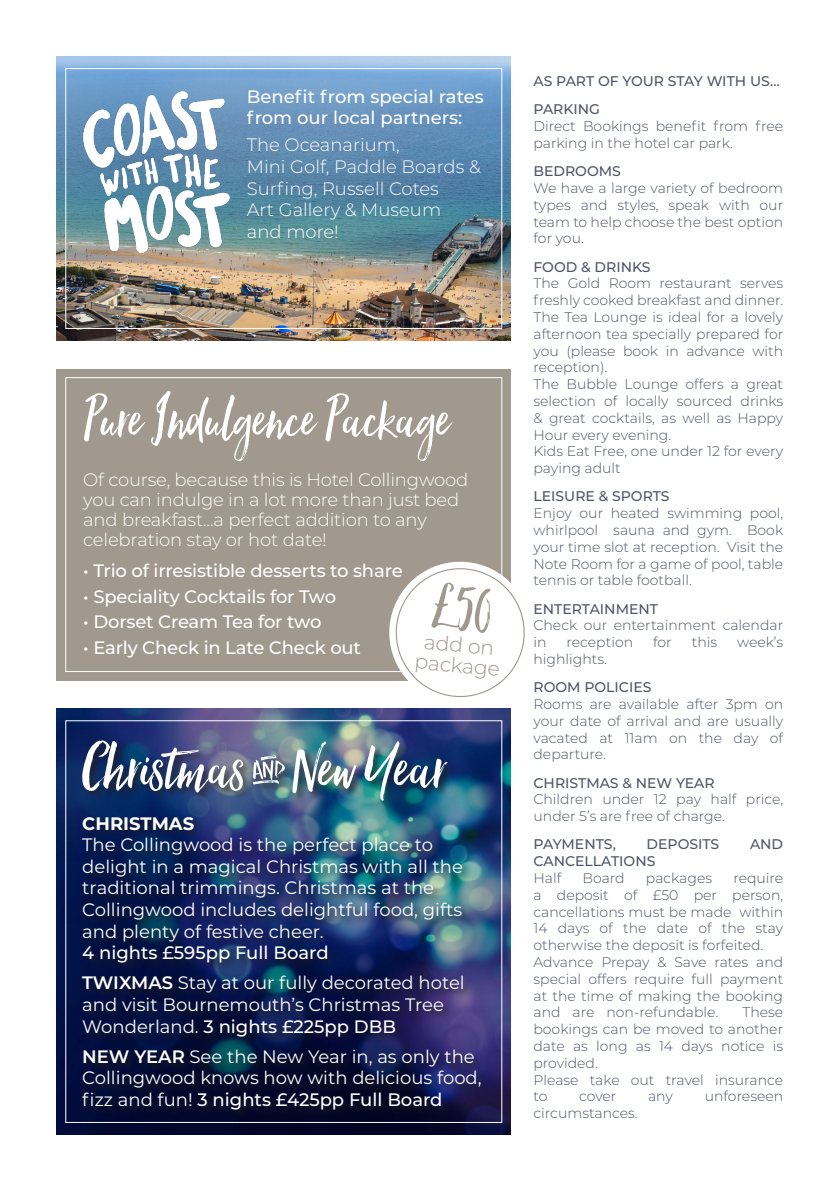
<style>
.page{position:relative;width:840px;height:1191px;background:#fff}
.page>*{position:absolute;margin:0;border:0;box-sizing:border-box;transform-origin:0 0}
.t1{font:76px "Hello Beautiful";color:#fff}
.t2{font:68px "Hello Beautiful";color:#fff}
.t3{font:300 20.4px "Montserrat";color:#a1988e}
.t4{font:18px/21.6px "Montserrat";color:#fff}
.t5{font:300 18px/21.6px "Montserrat";letter-spacing:-.01em;color:#fff}
.t6{font:500 18px/21.6px "Montserrat";letter-spacing:-.01em;color:#fff}
.t7{font:300 14px/16.8px "Montserrat";color:#4e556b;text-align:justify}
.t8{font:500 14px "Montserrat";color:#4e556b}
.s1{font-weight:700}
.s2{font-weight:500}
.s3{font-weight:600}
</style>
<div class="page">
<img style="left:57px;top:709px;width:453px;height:425px">
<img style="left:57px;top:57px;width:453px;height:283px">
<div style="left:65px;top:68px;width:437px;height:261px;border:1px solid #fff"></div>
<img style="left:83px;top:91px;width:147px;height:161px">
<div style="left:57px;top:369px;width:453px;height:311px;background:#a1988e"></div>
<div style="left:81px;top:739px;width:409px;height:380px;background:#231f20;opacity:.75"></div>
<svg style="left:386px;top:558px;width:139px;height:139px"></svg>
<p class="t6" style="left:247px;top:85px;width:238px">Benefit from special rates from our local partners:</p>
<p class="t5" style="left:247px;top:134px;width:235px">The Oceanarium,<br>Mini Golf, Paddle Boards &amp;<br>Surfing, Russell Cotes<br>Art Gallery &amp; Museum<br>and more!</p>
<p class="t2" style="left:83px;top:381px;width:368px">Pure Indulgence Package</p>
<p class="t5" style="left:83px;top:468px;width:386px;line-height:20px">Of course, because this is Hotel Collingwood you can indulge in a lot more than just bed and breakfast...a perfect addition to any celebration stay or hot date!</p>
<p class="t6" style="left:83px;top:559px;width:321px">• Trio of irresistible desserts to share</p>
<p class="t6" style="left:83px;top:585px;width:254px">• Speciality Cocktails for Two</p>
<p class="t6" style="left:83px;top:610px;width:239px">• Dorset Cream Tea for two</p>
<p class="t6" style="left:83px;top:636px;width:279px">• Early Check in Late Check out</p>
<p class="t3" style="left:425px;top:627px;width:72px;rotate:5deg">add on</p>
<p class="t3" style="left:415px;top:647px;width:87px;rotate:5deg">package</p>
<p class="t1" style="left:82px;top:725px;width:364px">Christmas &amp; New Year</p>
<p class="t4" style="left:82px;top:811px;width:382px"><span class="s1">CHRISTMAS<br></span>The Collingwood is the perfect place to delight in a magical Christmas with all the traditional trimmings. Christmas at the Collingwood includes delightful food, gifts and plenty of festive cheer.<br><span class="s2">4 nights £595pp Full Board</span></p>
<p class="t4" style="left:82px;top:971px;width:384px"><span class="s3">TWIXMAS</span> Stay at our fully decorated hotel and visit Bournemouth’s Christmas Tree<br>Wonderland. <span class="s2">3 nights £225pp DBB</span></p>
<p class="t4" style="left:82px;top:1044px;width:400px"><span class="s3">NEW YEAR</span> See the New Year in, as only the<br>Collingwood knows how with delicious food, fizz and fun! <span class="s2">3 nights £425pp Full Board</span></p>
<p class="t8" style="left:533px;top:72px;width:248px">AS PART OF YOUR STAY WITH US…</p>
<p class="t8" style="left:533px;top:100px;width:68px">PARKING</p>
<p class="t7" style="left:533px;top:117px;width:251px">Direct Bookings benefit from free parking in the hotel car park.</p>
<p class="t8" style="left:533px;top:161px;width:89px">BEDROOMS</p>
<p class="t7" style="left:533px;top:179px;width:251px">We have a large variety of bedroom types and styles, speak with our team to help choose the best option for you.</p>
<p class="t8" style="left:533px;top:257px;width:118px">FOOD &amp; DRINKS</p>
<p class="t7" style="left:533px;top:275px;width:251px">The Gold Room restaurant serves freshly cooked breakfast and dinner.</p>
<p class="t7" style="left:533px;top:308px;width:251px">The Tea Lounge is ideal for a lovely afternoon tea specially prepared for you (please book in advance with reception).</p>
<p class="t7" style="left:533px;top:375px;width:251px">The Bubble Lounge offers a great selection of locally sourced drinks &amp; great cocktails, as well as Happy Hour every evening.</p>
<p class="t7" style="left:533px;top:443px;width:251px">Kids Eat Free, one under 12 for every paying adult</p>
<p class="t8" style="left:533px;top:487px;width:137px">LEISURE &amp; SPORTS</p>
<p class="t7" style="left:533px;top:504px;width:251px">Enjoy our heated swimming pool, whirlpool sauna and gym. Book your time slot at reception. Visit the Note Room for a game of pool, table tennis or table football.</p>
<p class="t8" style="left:533px;top:599px;width:126px">ENTERTAINMENT</p>
<p class="t7" style="left:533px;top:616px;width:251px">Check our entertainment calendar in</p>
<p class="t7" style="left:566px;top:633px;width:68px">reception</p>
<p class="t7" style="left:652px;top:633px;width:20px">for</p>
<p class="t7" style="left:691px;top:633px;width:27px">this</p>
<p class="t7" style="left:736px;top:633px;width:48px">week’s</p>
<p class="t7" style="left:533px;top:650px;width:75px">highlights.</p>
<p class="t8" style="left:533px;top:677px;width:119px">ROOM POLICIES</p>
<p class="t7" style="left:533px;top:695px;width:251px">Rooms are available after 3pm on your date of arrival and are usually vacated at 11am on the day of departure.</p>
<p class="t8" style="left:533px;top:773px;width:183px">CHRISTMAS &amp; NEW YEAR</p>
<p class="t7" style="left:533px;top:790px;width:251px">Children under 12 pay half price, under 5’s are free of charge.</p>
<p class="t8" style="left:533px;top:834px;width:84px">PAYMENTS,</p>
<p class="t8" style="left:646px;top:834px;width:74px">DEPOSITS</p>
<p class="t8" style="left:749px;top:834px;width:35px">AND</p>
<p class="t8" style="left:533px;top:851px;width:123px">CANCELLATIONS</p>
<p class="t7" style="left:533px;top:869px;width:29px">Half</p>
<p class="t7" style="left:582px;top:869px;width:44px">Board</p>
<p class="t7" style="left:645px;top:869px;width:68px">packages</p>
<p class="t7" style="left:533px;top:869px;width:251px;text-indent:200px">require a deposit of £50 per person, cancellations must be made within 14 days of the date of the stay otherwise the deposit is forfeited.</p>
<p class="t7" style="left:533px;top:953px;width:251px">Advance Prepay &amp; Save rates and special offers require full payment at the time of making the booking and are non-refundable.</p>
<p class="t7" style="left:533px;top:1003px;width:251px;text-indent:209px">These bookings can be moved to another date as long as 14 days notice is provided.</p>
<p class="t7" style="left:533px;top:1070px;width:251px">Please take out travel insurance to</p>
<p class="t7" style="left:579px;top:1087px;width:39px">cover</p>
<p class="t7" style="left:647px;top:1087px;width:26px">any</p>
<p class="t7" style="left:704px;top:1087px;width:80px">unforeseen</p>
<p class="t7" style="left:533px;top:1104px;width:106px">circumstances.</p>
</div>
